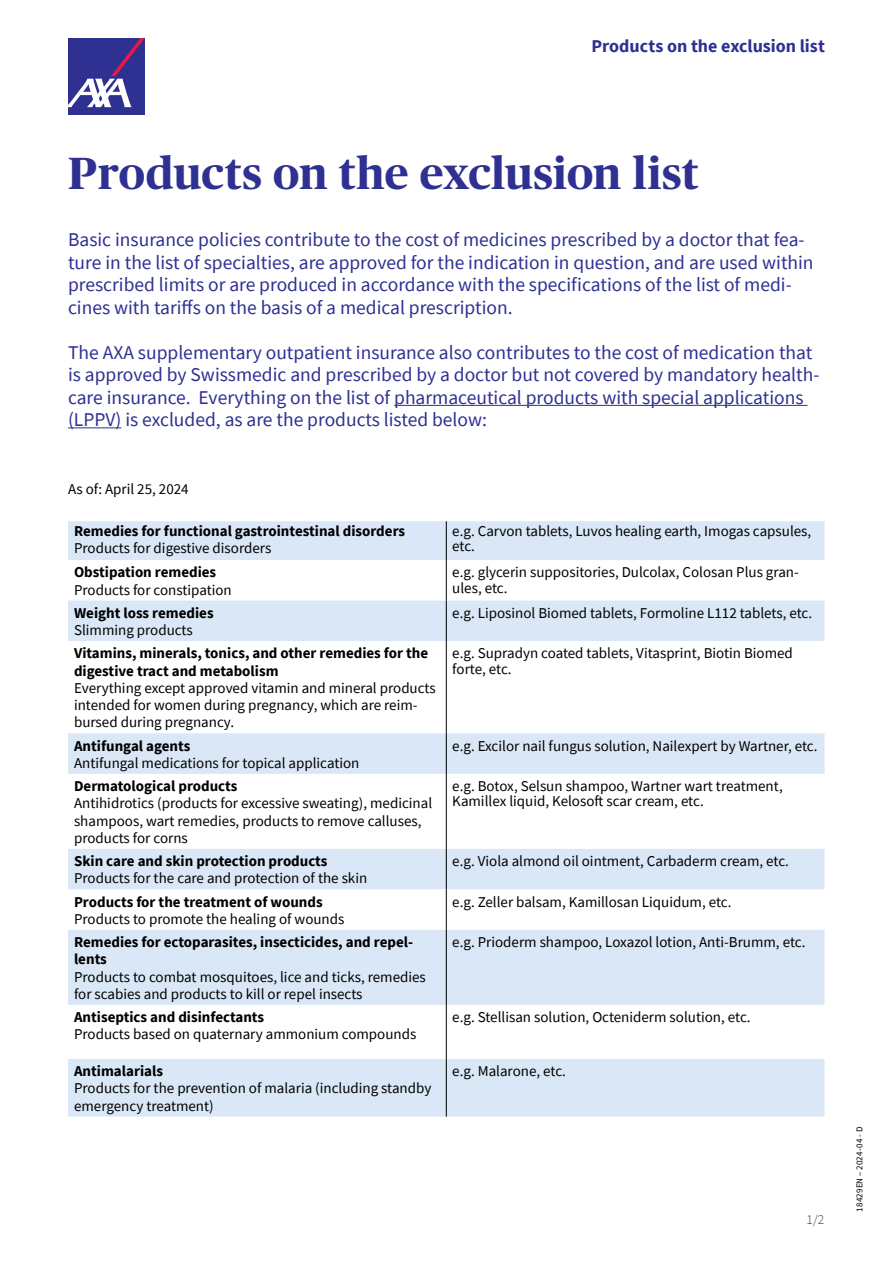
<style>
.page{position:relative;width:893px;height:1263px;background:#fff}
.page>*{position:absolute;margin:0;border:0;box-sizing:border-box;transform-origin:0 0}
.t1{font:700 45px "Publico Headline";letter-spacing:.005em;color:#2e3092}
.t2{font:19.5px/22.5px "Source Sans Pro";color:#2e3092}
.t3{font:700 18px "Source Sans Pro";color:#2e3092}
.t4{font:15px/17.2px "Source Sans Pro";color:#000}
.t5{font:700 15px/17.2px "Source Sans Pro";color:#000}
.t6{font:300 13.5px "Source Sans Pro";color:#414042}
.t7{font:9px "Source Sans Pro";letter-spacing:.02em;color:#000}
</style>
<div class="page">
<div style="left:68px;top:38px;width:77px;height:77px;background:#2e3092"></div>
<svg style="left:68px;top:38px;width:77px;height:69px"></svg>
<svg style="left:68px;top:521px;width:757px;height:595px"></svg>
<hr style="left:446px;top:521px;width:1px;height:39px;background:#000">
<hr style="left:446px;top:560px;width:1px;height:40px;background:#000">
<hr style="left:446px;top:600px;width:1px;height:41px;background:#000">
<hr style="left:446px;top:641px;width:1px;height:92px;background:#000">
<hr style="left:446px;top:733px;width:1px;height:41px;background:#000">
<hr style="left:446px;top:774px;width:1px;height:75px;background:#000">
<hr style="left:446px;top:849px;width:1px;height:40px;background:#000">
<hr style="left:446px;top:889px;width:1px;height:41px;background:#000">
<hr style="left:446px;top:930px;width:1px;height:75px;background:#000">
<hr style="left:446px;top:1005px;width:1px;height:54px;background:#000">
<hr style="left:446px;top:1059px;width:1px;height:57px;background:#000">
<hr style="left:394px;top:405px;width:413px;height:1px;background:#2e3092">
<hr style="left:68px;top:427px;width:53px;height:1px;background:#2e3092">
<p class="t3" style="left:592px;top:34px;width:235px">Products on the exclusion list</p>
<h1 class="t1" style="left:68px;top:141px;width:632px">Products on the exclusion list</h1>
<p class="t2" style="left:68px;top:229px;width:747px">Basic insurance policies contribute to the cost of medicines prescribed by a doctor that fea&shy;ture in the list of specialties, are approved for the indication in question, and are used within prescribed limits or are produced in accordance with the specifications of the list of medi&shy;cines with tariffs on the basis of a medical prescription.</p>
<p class="t2" style="left:68px;top:341px;width:753px">The AXA supplementary outpatient insurance also contributes to the cost of medication that is approved by Swissmedic and prescribed by a doctor but not covered by mandatory health&shy;care insurance. Everything on the list of pharmaceutical products with special applications (LPPV) is excluded, as are the products listed below:</p>
<p class="t4" style="left:68px;top:480px;width:122px">As of: April 25, 2024</p>
<p class="t5" style="left:74px;top:522px;width:333px">Remedies for functional gastrointestinal disorders</p>
<p class="t4" style="left:74px;top:539px;width:199px">Products for digestive disorders</p>
<p class="t4" style="left:452px;top:523px;width:360px;line-height:15.3px">e.g. Carvon tablets, Luvos healing earth, Imogas capsules, etc.</p>
<p class="t5" style="left:74px;top:563px;width:144px">Obstipation remedies</p>
<p class="t4" style="left:74px;top:581px;width:159px">Products for constipation</p>
<p class="t4" style="left:452px;top:564px;width:348px;line-height:15.5px">e.g. glycerin suppositories, Dulcolax, Colosan Plus gran&shy;ules, etc.</p>
<p class="t5" style="left:74px;top:604px;width:141px">Weight loss remedies</p>
<p class="t4" style="left:74px;top:621px;width:120px">Slimming products</p>
<p class="t4" style="left:452px;top:604px;width:361px">e.g. Liposinol Biomed tablets, Formoline L112 tablets, etc.</p>
<p class="t5" style="left:74px;top:644px;width:356px">Vitamins, minerals, tonics, and other remedies for the digestive tract and metabolism</p>
<p class="t4" style="left:74px;top:679px;width:363px">Everything except approved vitamin and mineral products intended for women during pregnancy, which are reim&shy;bursed during pregnancy.</p>
<p class="t4" style="left:452px;top:646px;width:342px;line-height:15.3px">e.g. Supradyn coated tablets, Vitasprint, Biotin Biomed forte, etc.</p>
<p class="t5" style="left:74px;top:737px;width:118px">Antifungal agents</p>
<p class="t4" style="left:74px;top:754px;width:287px">Antifungal medications for topical application</p>
<p class="t4" style="left:452px;top:737px;width:367px">e.g. Excilor nail fungus solution, Nailexpert by Wartner, etc.</p>
<p class="t5" style="left:74px;top:777px;width:165px">Dermatological products</p>
<p class="t4" style="left:74px;top:795px;width:360px">Antihidrotics (products for excessive sweating), medicinal shampoos, wart remedies, products to remove calluses, products for corns</p>
<p class="t4" style="left:452px;top:778px;width:332px;line-height:15.3px">e.g. Botox, Selsun shampoo, Wartner wart treatment,<br>Kamillex liquid, Kelosoft scar cream, etc.</p>
<p class="t5" style="left:74px;top:852px;width:255px">Skin care and skin protection products</p>
<p class="t4" style="left:74px;top:870px;width:295px">Products for the care and protection of the skin</p>
<p class="t4" style="left:452px;top:852px;width:338px">e.g. Viola almond oil ointment, Carbaderm cream, etc.</p>
<p class="t5" style="left:74px;top:893px;width:250px">Products for the treatment of wounds</p>
<p class="t4" style="left:74px;top:910px;width:272px">Products to promote the healing of wounds</p>
<p class="t4" style="left:452px;top:893px;width:281px">e.g. Zeller balsam, Kamillosan Liquidum, etc.</p>
<p class="t5" style="left:74px;top:933px;width:341px">Remedies for ectoparasites, insecticides, and repel&shy;lents</p>
<p class="t4" style="left:74px;top:968px;width:353px">Products to combat mosquitoes, lice and ticks, remedies for scabies and products to kill or repel insects</p>
<p class="t4" style="left:452px;top:933px;width:355px">e.g. Prioderm shampoo, Loxazol lotion, Anti-Brumm, etc.</p>
<p class="t5" style="left:74px;top:1008px;width:192px">Antiseptics and disinfectants</p>
<p class="t4" style="left:74px;top:1026px;width:344px">Products based on quaternary ammonium compounds</p>
<p class="t4" style="left:452px;top:1008px;width:300px">e.g. Stellisan solution, Octeniderm solution, etc.</p>
<p class="t5" style="left:74px;top:1062px;width:90px">Antimalarials</p>
<p class="t4" style="left:74px;top:1080px;width:359px">Products for the prevention of malaria (including standby emergency treatment)</p>
<p class="t4" style="left:452px;top:1062px;width:115px">e.g. Malarone, etc.</p>
<p class="t6" style="left:807px;top:1211px;width:19px">1/2</p>
<p class="t7" style="left:854px;top:1212px;width:87px;rotate:-90deg">18429EN – 2024-04 - D</p>
</div>
